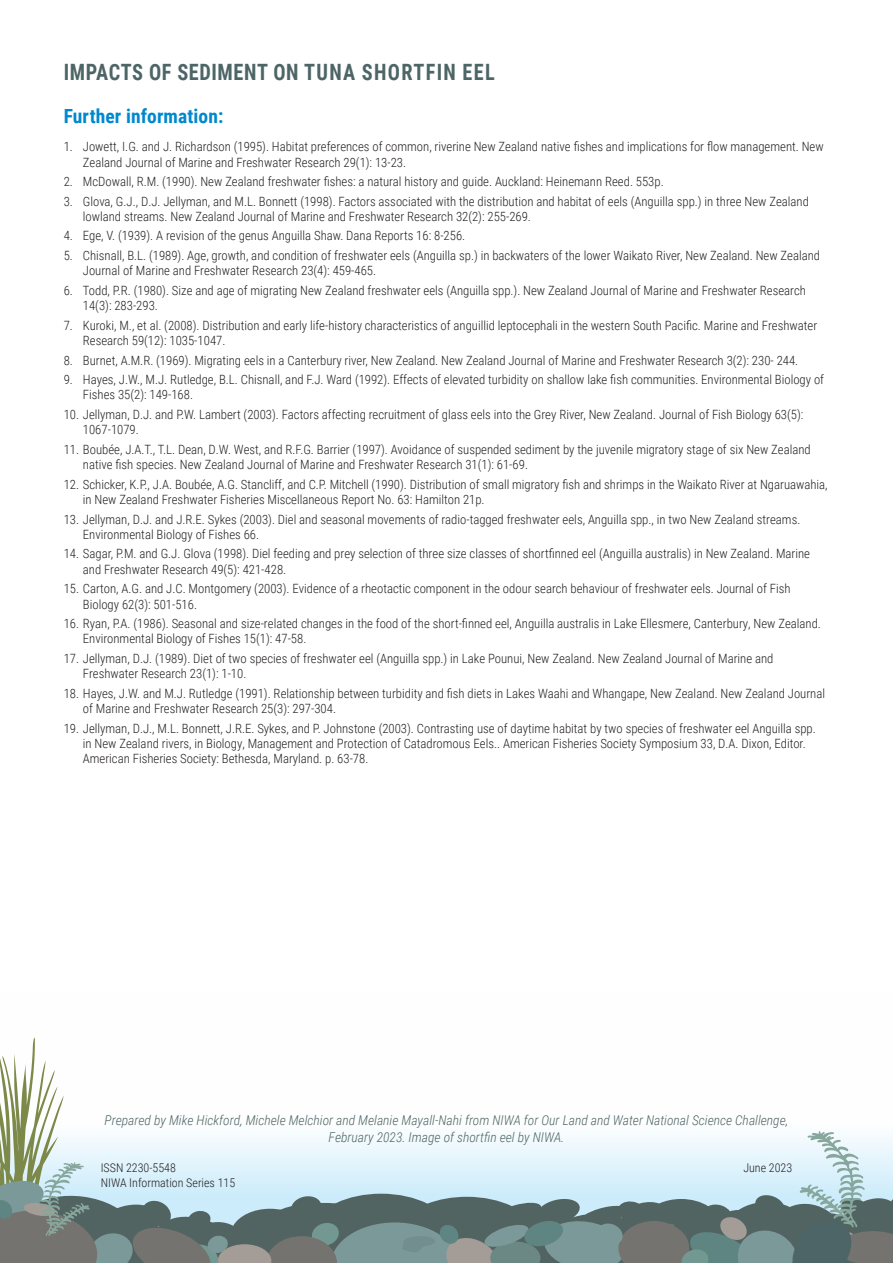
<style>
.page{position:relative;width:893px;height:1263px;background:#fff}
.page>*{position:absolute;margin:0;border:0;box-sizing:border-box;transform-origin:0 0}
.t1{font:700 22.5px "Roboto Condensed";letter-spacing:.03em;color:#4d6566;scale:.9 1}
.t2{font:700 19.5px "Roboto Condensed";letter-spacing:.005em;color:#0088ce}
.t3{font:italic 300 13.5px/16.5px "Roboto Condensed";color:#4d6566;text-align:center}
.t4{font:300 12.75px/15.3px "Roboto Condensed";color:#231f20}
.t5{font:300 12px "Roboto Condensed";color:#231f20}
</style>
<div class="page">
<svg style="left:0;top:1037px;width:893px;height:226px"></svg>
<h1 class="t1" style="left:64px;top:56px;width:480px">IMPACTS OF SEDIMENT ON TUNA SHORTFIN EEL</h1>
<h2 class="t2" style="left:64px;top:103px;width:161px">Further information:</h2>
<p class="t4" style="left:83px;top:139px;width:742px;text-indent:-19px">1. Jowett, I.G. and J. Richardson (1995). Habitat preferences of common, riverine New Zealand native fishes and implications for flow management. New<br>Zealand Journal of Marine and Freshwater Research 29(1): 13-23.</p>
<p class="t4" style="left:64px;top:173px;width:601px">2. McDowall, R.M. (1990). New Zealand freshwater fishes: a natural history and guide. Auckland: Heinemann Reed. 553p.</p>
<p class="t4" style="left:83px;top:193px;width:727px;text-indent:-19px">3. Glova, G.J., D.J. Jellyman, and M.L. Bonnett (1998). Factors associated with the distribution and habitat of eels (Anguilla spp.) in three New Zealand lowland streams. New Zealand Journal of Marine and Freshwater Research 32(2): 255-269.</p>
<p class="t4" style="left:64px;top:228px;width:403px">4. Ege, V. (1939). A revision of the genus Anguilla Shaw. Dana Reports 16: 8-256.</p>
<p class="t4" style="left:83px;top:247px;width:739px;text-indent:-19px">5. Chisnall, B.L. (1989). Age, growth, and condition of freshwater eels (Anguilla sp.) in backwaters of the lower Waikato River, New Zealand. New Zealand<br>Journal of Marine and Freshwater Research 23(4): 459-465.</p>
<p class="t4" style="left:83px;top:282px;width:724px;text-indent:-19px">6. Todd, P.R. (1980). Size and age of migrating New Zealand freshwater eels (Anguilla spp.). New Zealand Journal of Marine and Freshwater Research<br>14(3): 283-293.</p>
<p class="t4" style="left:83px;top:317px;width:736px;text-indent:-19px">7. Kuroki, M., et al. (2008). Distribution and early life-history characteristics of anguillid leptocephali in the western South Pacific. Marine and Freshwater<br>Research 59(12): 1035-1047.</p>
<p class="t4" style="left:64px;top:352px;width:736px">8. Burnet, A.M.R. (1969). Migrating eels in a Canterbury river, New Zealand. New Zealand Journal of Marine and Freshwater Research 3(2): 230- 244.</p>
<p class="t4" style="left:83px;top:371px;width:743px;text-indent:-19px">9. Hayes, J.W., M.J. Rutledge, B.L. Chisnall, and F.J. Ward (1992). Effects of elevated turbidity on shallow lake fish communities. Environmental Biology of<br>Fishes 35(2): 149-168.</p>
<p class="t4" style="left:83px;top:406px;width:722px;text-indent:-19px">10. Jellyman, D.J. and P.W. Lambert (2003). Factors affecting recruitment of glass eels into the Grey River, New Zealand. Journal of Fish Biology 63(5):<br>1067-1079.</p>
<p class="t4" style="left:83px;top:441px;width:729px;text-indent:-19px">11. Boubée, J.A.T., T.L. Dean, D.W. West, and R.F.G. Barrier (1997). Avoidance of suspended sediment by the juvenile migratory stage of six New Zealand native fish species. New Zealand Journal of Marine and Freshwater Research 31(1): 61-69.</p>
<p class="t4" style="left:83px;top:476px;width:746px;text-indent:-19px">12. Schicker, K.P., J.A. Boubée, A.G. Stancliff, and C.P. Mitchell (1990). Distribution of small migratory fish and shrimps in the Waikato River at Ngaruawahia, in New Zealand Freshwater Fisheries Miscellaneous Report No. 63: Hamilton 21p.</p>
<p class="t4" style="left:83px;top:511px;width:719px;text-indent:-19px">13. Jellyman, D.J. and J.R.E. Sykes (2003). Diel and seasonal movements of radio-tagged freshwater eels, Anguilla spp., in two New Zealand streams.<br>Environmental Biology of Fishes 66.</p>
<p class="t4" style="left:83px;top:546px;width:729px;text-indent:-19px">14. Sagar, P.M. and G.J. Glova (1998). Diel feeding and prey selection of three size classes of shortfinned eel (Anguilla australis) in New Zealand. Marine and Freshwater Research 49(5): 421-428.</p>
<p class="t4" style="left:83px;top:581px;width:709px;text-indent:-19px">15. Carton, A.G. and J.C. Montgomery (2003). Evidence of a rheotactic component in the odour search behaviour of freshwater eels. Journal of Fish<br>Biology 62(3): 501-516.</p>
<p class="t4" style="left:83px;top:615px;width:739px;text-indent:-19px">16. Ryan, P.A. (1986). Seasonal and size-related changes in the food of the short-finned eel, Anguilla australis in Lake Ellesmere, Canterbury, New Zealand.<br>Environmental Biology of Fishes 15(1): 47-58.</p>
<p class="t4" style="left:83px;top:650px;width:692px;text-indent:-19px">17. Jellyman, D.J. (1989). Diet of two species of freshwater eel (Anguilla spp.) in Lake Pounui, New Zealand. New Zealand Journal of Marine and<br>Freshwater Research 23(1): 1-10.</p>
<p class="t4" style="left:83px;top:685px;width:744px;text-indent:-19px">18. Hayes, J.W. and M.J. Rutledge (1991). Relationship between turbidity and fish diets in Lakes Waahi and Whangape, New Zealand. New Zealand Journal of Marine and Freshwater Research 25(3): 297-304.</p>
<p class="t4" style="left:83px;top:720px;width:734px;text-indent:-19px">19. Jellyman, D.J., M.L. Bonnett, J.R.E. Sykes, and P. Johnstone (2003). Contrasting use of daytime habitat by two species of freshwater eel Anguilla spp. in New Zealand rivers, in Biology, Management and Protection of Catadromous Eels.. American Fisheries Society Symposium 33, D.A. Dixon, Editor.<br>American Fisheries Society: Bethesda, Maryland. p. 63-78.</p>
<p class="t3" style="left:105px;top:1112px;width:685px">Prepared by Mike Hickford, Michele Melchior and Melanie Mayall-Nahi from NIWA for Our Land and Water National Science Challenge,<br>February 2023. Image of shortfin eel by NIWA.</p>
<p class="t5" style="left:101px;top:1159px;width:77px">ISSN 2230-5548</p>
<p class="t5" style="left:743px;top:1159px;width:50px">June 2023</p>
<p class="t5" style="left:101px;top:1174px;width:136px">NIWA Information Series 115</p>
</div>
